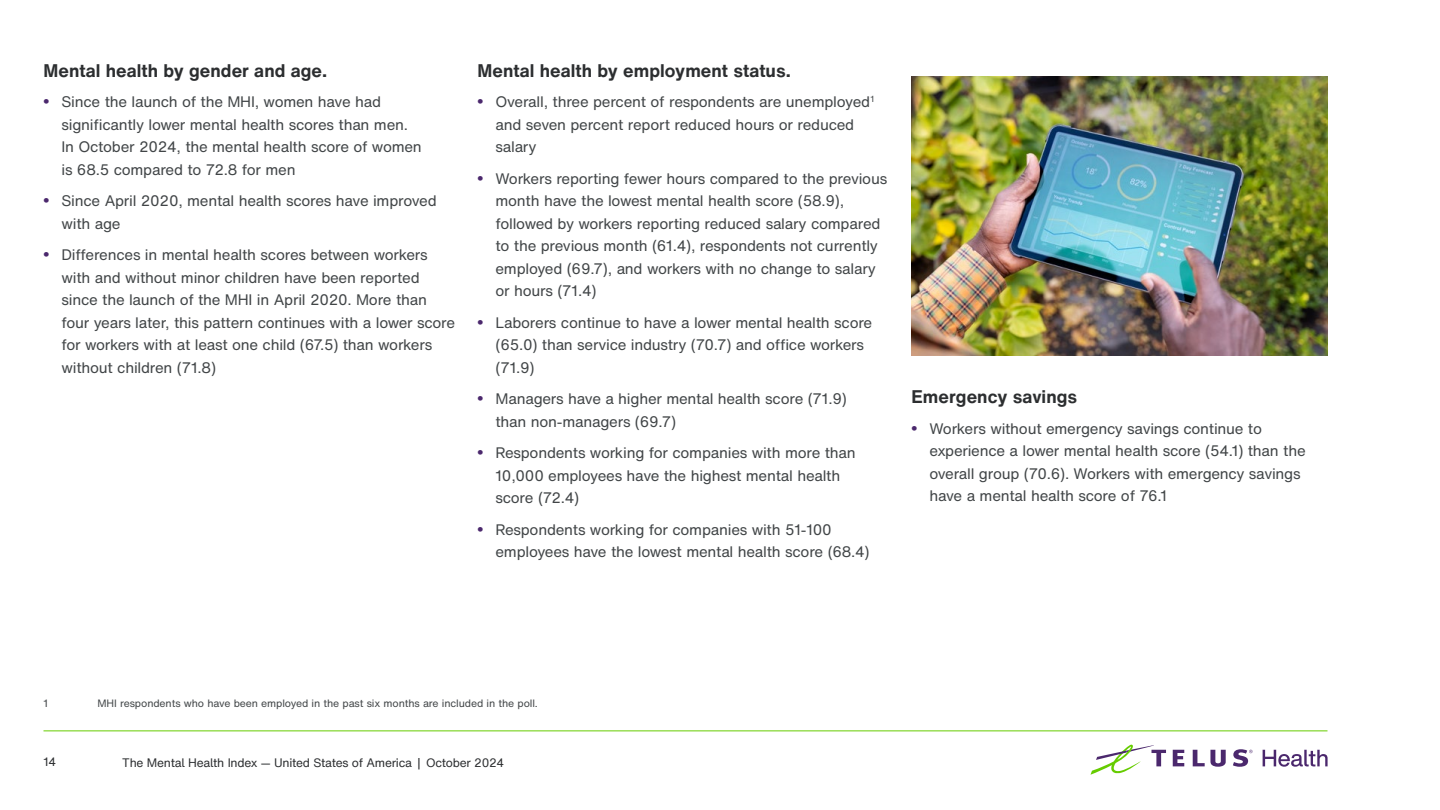
<style>
.page{position:relative;width:1440px;height:810px;background:#fff}
.page>*{position:absolute;margin:0;border:0;box-sizing:border-box;transform-origin:0 0}
.t1{font:700 18px "H Nfor TELUS";color:#2c2e30}
.t2{font:15px/22.5px "H Nfor TELUS";letter-spacing:-.015em;color:#414547}
.t3{font:12px "H Nfor TELUSSA";letter-spacing:-.02em;color:#2c2e30}
.t4{font:12px "H Nfor TELUS";color:#2c2e30}
.t5{font:10.5px "H Nfor TELUS";letter-spacing:-.01em;color:#414547}
.s1{font-family:"Arial";font-weight:700;font-size:16.5px;color:#4b286d}
</style>
<div class="page">
<svg style="left:1173px;top:750px;width:11px;height:16px"></svg>
<svg style="left:1193px;top:750px;width:33px;height:17px"></svg>
<svg style="left:1090px;top:745px;width:76px;height:30px"></svg>
<svg style="left:1233px;top:749px;width:20px;height:18px"></svg>
<svg style="left:1263px;top:750px;width:65px;height:17px"></svg>
<hr style="left:44px;top:730px;width:1284px;height:1px;background:#6c0">
<img style="left:912px;top:77px;width:416px;height:279px">
<p class="t1" style="left:44px;top:57px;width:285px">Mental health by gender and age.</p>
<p class="t2" style="left:62px;top:91px;width:362px;text-indent:-18px"><span class="s1">•</span> Since the launch of the MHI, women have had significantly lower mental health scores than men.<br>In October 2024, the mental health score of women is 68. 5 compared to 72.8 for men</p>
<p class="t2" style="left:62px;top:190px;width:377px;text-indent:-18px"><span class="s1">•</span> Since April 2020, mental health scores have improved with age</p>
<p class="t2" style="left:62px;top:244px;width:395px;text-indent:-18px"><span class="s1">•</span> Differences in mental health scores between workers with and without minor children have been reported since the launch of the MHI in April 2020. More than four years later, this pattern continues with a lower score for workers with at least one child (67. 5) than workers without children (71.8)</p>
<p class="t1" style="left:477px;top:57px;width:315px">Mental health by employment status.</p>
<p class="t2" style="left:496px;top:91px;width:380px;text-indent:-18px"><span class="s1">•</span> Overall, three percent of respondents are unemployed<sup>1 </sup>and seven percent report reduced hours or reduced salary</p>
<p class="t2" style="left:495px;top:167px;width:393px;text-indent:-18px"><span class="s1">•</span> Workers reporting fewer hours compared to the previous month have the lowest mental health score (58. 9), followed by workers reporting reduced salary compared to the previous month (61.4), respondents not currently employed (69.7), and workers with no change to salary or hours (71.4)</p>
<p class="t2" style="left:495px;top:311px;width:378px;text-indent:-18px"><span class="s1">•</span> Laborers continue to have a lower mental health score (65. 0) than service industry (70.7) and office workers (71. 9)</p>
<p class="t2" style="left:495px;top:388px;width:353px;text-indent:-18px"><span class="s1">•</span> Managers have a higher mental health score (71. 9) than non-managers (69.7)</p>
<p class="t2" style="left:495px;top:442px;width:362px;text-indent:-18px"><span class="s1">•</span> Respondents working for companies with more than<br>10,000 employees have the highest mental health score (72. 4)</p>
<p class="t2" style="left:495px;top:518px;width:376px;text-indent:-18px"><span class="s1">•</span> Respondents working for companies with 51-100 employees have the lowest mental health score (68.4)</p>
<p class="t1" style="left:912px;top:384px;width:167px">Emergency savings</p>
<p class="t2" style="left:930px;top:417px;width:378px;text-indent:-18px"><span class="s1">•</span> Workers without emergency savings continue to experience a lower mental health score (54.1) than the overall group (70. 6). Workers with emergency savings have a mental health score of 76.1</p>
<p class="t5" style="left:44px;top:695px;width:6px">1</p>
<p class="t5" style="left:98px;top:695px;width:440px">MHI respondents who have been employed in the past six months are included in the poll.</p>
<p class="t4" style="left:44px;top:754px;width:14px">14</p>
<p class="t3" style="left:122px;top:754px;width:384px">The Mental Health Index — United States of America | October 2024</p>
</div>
